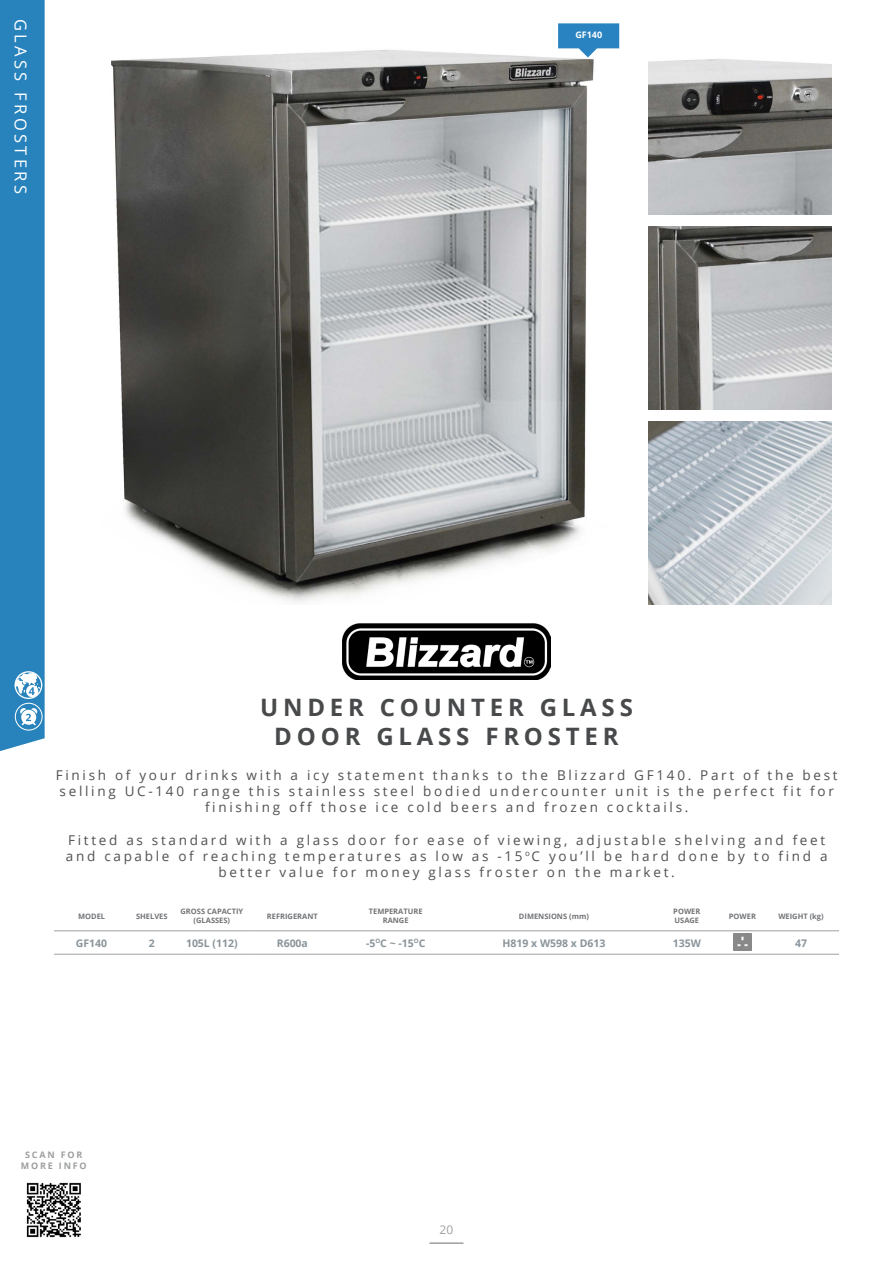
<style>
.page{position:relative;width:893px;height:1263px;background:#fff}
.page>*{position:absolute;margin:0;border:0;box-sizing:border-box;transform-origin:0 0}
.Paragraph_Style_1{font:700 24px "Open Sans";letter-spacing:.2em;color:#47494a}
.t1{font:16.5px "Open Sans";letter-spacing:.2em;color:#fff}
.Paragraph_Style_1-2{font:13.5px/16.2px "Open Sans";letter-spacing:.2em;color:#505052;text-align:center}
.t2{font:12px "Open Sans";color:#9d9f9f}
.t3{font:700 10.5px "Open Sans";color:#8a949a}
.t4{font:700 9px/10.8px "Open Sans";letter-spacing:.2em;color:#9d9f9f;text-align:center}
.Paragraph_Style_1-3{font:700 9px "Open Sans";color:#fff}
.t5{font:700 7.5px "Open Sans";color:#727477}
</style>
<div class="page">
<hr style="left:429px;top:1242px;width:34px;height:2px;background:#9d9f9f">
<img style="left:648px;top:59px;width:183px;height:156px">
<img style="left:648px;top:226px;width:183px;height:183px">
<img style="left:648px;top:421px;width:183px;height:183px">
<img style="left:111px;top:31px;width:509px;height:571px">
<img style="left:26px;top:1182px;width:55px;height:56px">
<img style="left:342px;top:623px;width:209px;height:56px">
<hr style="left:54px;top:930px;width:75px;height:1px;background:#9d9fa2">
<hr style="left:129px;top:930px;width:45px;height:1px;background:#9d9fa2">
<hr style="left:174px;top:930px;width:75px;height:1px;background:#9d9fa2">
<hr style="left:249px;top:930px;width:86px;height:1px;background:#9d9fa2">
<hr style="left:335px;top:930px;width:121px;height:1px;background:#9d9fa2">
<hr style="left:456px;top:930px;width:196px;height:1px;background:#9d9fa2">
<hr style="left:652px;top:930px;width:70px;height:1px;background:#9d9fa2">
<hr style="left:722px;top:930px;width:41px;height:1px;background:#9d9fa2">
<hr style="left:763px;top:930px;width:76px;height:1px;background:#9d9fa2">
<hr style="left:54px;top:954px;width:75px;height:1px;background:#9d9fa2">
<hr style="left:129px;top:954px;width:45px;height:1px;background:#9d9fa2">
<hr style="left:174px;top:954px;width:75px;height:1px;background:#9d9fa2">
<hr style="left:249px;top:954px;width:86px;height:1px;background:#9d9fa2">
<hr style="left:335px;top:954px;width:121px;height:1px;background:#9d9fa2">
<hr style="left:456px;top:954px;width:196px;height:1px;background:#9d9fa2">
<hr style="left:652px;top:954px;width:70px;height:1px;background:#9d9fa2">
<hr style="left:722px;top:954px;width:41px;height:1px;background:#9d9fa2">
<hr style="left:763px;top:954px;width:76px;height:1px;background:#9d9fa2">
<img style="left:733px;top:933px;width:18px;height:18px">
<svg style="left:558px;top:23px;width:61px;height:34px"></svg>
<div style="left:0;top:0;width:45px;height:751px;background:#2883bd"></div>
<p class="t1" style="left:32px;top:19px;width:176px;rotate:90deg">GLASS FROSTERS</p>
<p class="Paragraph_Style_1-3" style="left:575px;top:29px;width:28px">GF140</p>
<p class="Paragraph_Style_1" style="left:260px;top:691px;width:374px">UNDER COUNTER GLASS</p>
<p class="Paragraph_Style_1" style="left:274px;top:719px;width:346px">DOOR GLASS FROSTER</p>
<p class="Paragraph_Style_1-2" style="left:56px;top:766px;width:783px">Finish of your drinks with a icy statement thanks to the Blizzard GF140. Part of the best selling UC-140 range this stainless steel bodied undercounter unit is the perfect fit for finishing off those ice cold beers and frozen cocktails.</p>
<p class="Paragraph_Style_1-2" style="left:66px;top:831px;width:763px">Fitted as standard with a glass door for ease of viewing, adjustable shelving and feet and capable of reaching temperatures as low as -15 <sup>o</sup>C you’ll be hard done by to find a better value for money glass froster on the market.</p>
<p class="t5" style="left:78px;top:911px;width:29px">MODEL</p>
<p class="t5" style="left:136px;top:911px;width:33px">SHELVES</p>
<p class="t5" style="left:181px;top:906px;width:64px">GROSS CAPACTIY</p>
<p class="t5" style="left:194px;top:915px;width:38px">(GLASSES)</p>
<p class="t5" style="left:673px;top:906px;width:29px">POWER</p>
<p class="t5" style="left:674px;top:915px;width:26px">USAGE</p>
<p class="t5" style="left:369px;top:906px;width:55px">TEMPERATURE</p>
<p class="t5" style="left:383px;top:915px;width:27px">RANGE</p>
<p class="t5" style="left:729px;top:911px;width:29px">POWER</p>
<p class="t5" style="left:778px;top:911px;width:47px">WEIGHT (kg)</p>
<p class="t5" style="left:519px;top:911px;width:71px">DIMENSIONS (mm)</p>
<p class="t5" style="left:267px;top:911px;width:52px">REFRIGERANT</p>
<p class="t3" style="left:76px;top:935px;width:33px">GF140</p>
<p class="t3" style="left:149px;top:935px;width:7px">2</p>
<p class="t3" style="left:186px;top:935px;width:53px">105L (112)</p>
<p class="t3" style="left:277px;top:935px;width:33px">R600a</p>
<p class="t3" style="left:366px;top:935px;width:61px">-5<sup>O</sup>C ~ -15<sup>O</sup>C</p>
<p class="t3" style="left:502px;top:935px;width:104px">H819 x W598 x D613</p>
<p class="t3" style="left:673px;top:935px;width:30px">135W</p>
<p class="t3" style="left:795px;top:935px;width:13px">47</p>
<p class="t4" style="left:21px;top:1149px;width:67px">SCAN FOR<br>MORE INFO</p>
<p class="t2" style="left:440px;top:1221px;width:15px">20</p>
</div>
